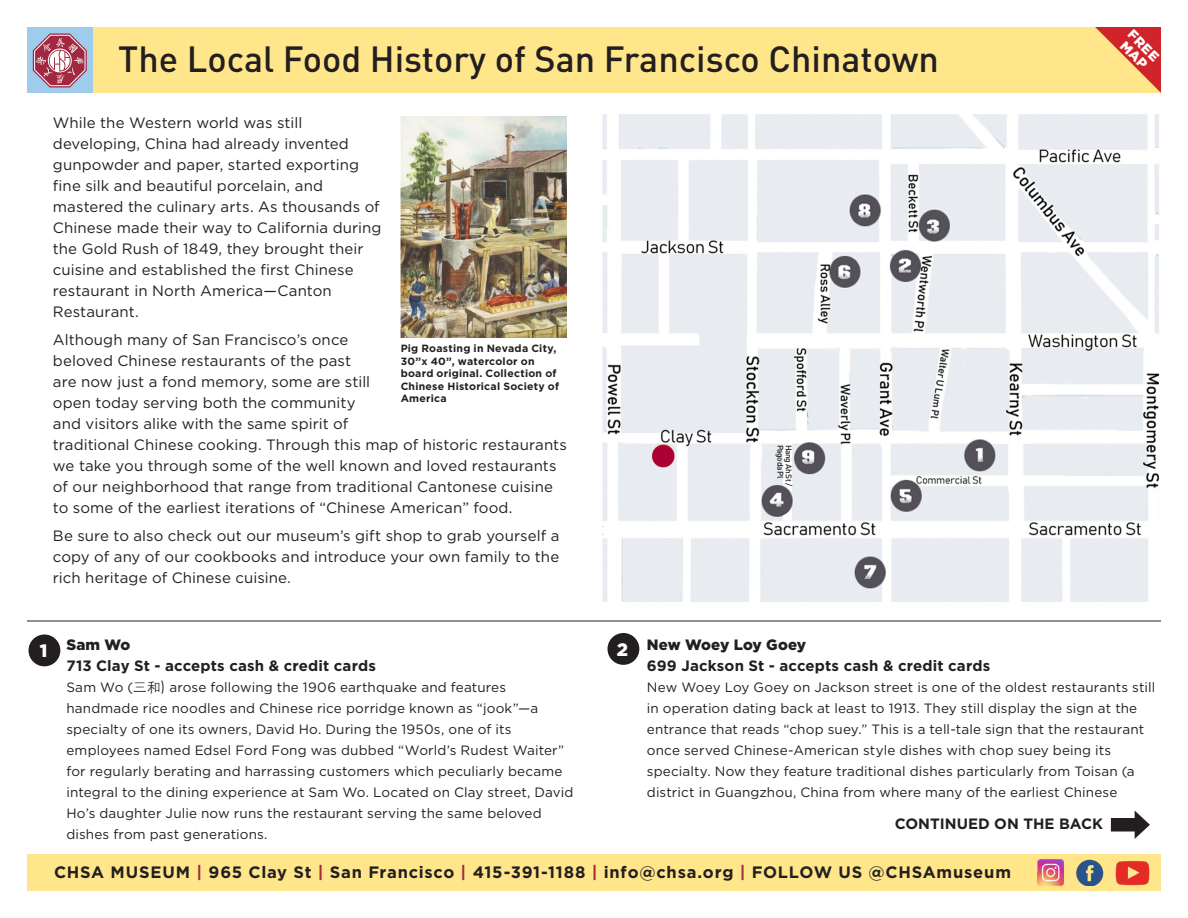
<style>
.page{position:relative;width:1188px;height:918px;background:#fff}
.page>*{position:absolute;margin:0;border:0;box-sizing:border-box;transform-origin:0 0}
.headline{font:500 36px "DIN";color:#231f20}
.t1{font:900 18px "Gotham";color:#fff}
.captions{font:700 16.5px "Gotham";letter-spacing:.045em;color:#231f20}
.map_text{font:15px/21px "Gotham";letter-spacing:.005em;color:#231f20}
.map_text-2{font:700 15px "Gotham";letter-spacing:.01em;color:#231f20}
.map_text-3{font:900 15px "Gotham";letter-spacing:.01em;color:#231f20}
.map_text-4{font:13.5px/21px "Gotham";letter-spacing:.01em;color:#231f20}
.t2{font:900 13.5px "Gotham";color:#fff}
.captions-2{font:700 10.5px/12.6px "Gotham";letter-spacing:.025em;color:#231f20}
.t3{font:500 8.25px "DIN";letter-spacing:-.05em;color:#231f20}
.s1{font-family:"ST Heiti SC";font-weight:300}
.s2{color:#a22842}
</style>
<div class="page">
<img style="left:603px;top:115px;width:556px;height:487px">
<img style="left:401px;top:116px;width:166px;height:221px">
<div style="left:27px;top:27px;width:1134px;height:66px;background:#ffe68b"></div>
<div style="left:27px;top:27px;width:66px;height:66px;background:#9fcbec"></div>
<svg style="left:33px;top:33px;width:54px;height:54px"></svg>
<div style="left:29px;top:635px;width:31px;height:31px;background:#231f20;border-radius:50%"></div>
<div style="left:607px;top:633px;width:32px;height:32px;background:#231f20;border-radius:50%"></div>
<div style="left:1111px;top:818px;width:29px;height:14px;background:#231f20"></div>
<svg style="left:1135px;top:811px;width:15px;height:28px"></svg>
<hr style="left:27px;top:621px;width:1134px;height:1px;background:#231f20">
<div style="left:27px;top:854px;width:1134px;height:37px;background:#ffe68b"></div>
<img style="left:1115px;top:861px;width:35px;height:25px">
<img style="left:1037px;top:859px;width:27px;height:27px">
<img style="left:1076px;top:859px;width:28px;height:27px">
<svg style="left:783px;top:442px;width:9px;height:79px"></svg>
<svg style="left:1095px;top:27px;width:66px;height:66px"></svg>
<p class="headline" style="left:118px;top:36px;width:822px">The Local Food History of San Francisco Chinatown</p>
<p class="map_text" style="left:53px;top:112px;width:330px">While the Western world was still developing, China had already invented gunpowder and paper, started exporting fine silk and beautiful porcelain, and mastered the culinary arts. As thousands of Chinese made their way to California during the Gold Rush of 1849, they brought their cuisine and established the first Chinese restaurant in North America—Canton Restaurant.</p>
<p class="map_text" style="left:53px;top:329px;width:516px">Although many of San Francisco’s once<br>beloved Chinese restaurants of the past<br>are now just a fond memory, some are still<br>open today serving both the community<br>and visitors alike with the same spirit of<br>traditional Chinese cooking. Through this map of historic restaurants we take you through some of the well known and loved restaurants of our neighborhood that range from traditional Cantonese cuisine to some of the earliest iterations of “Chinese American” food.</p>
<p class="map_text" style="left:53px;top:525px;width:508px;text-align:justify">Be sure to also check out our museum’s gift shop to grab yourself a copy of any of our cookbooks and introduce your own family to the rich heritage of Chinese cuisine.</p>
<p class="captions-2" style="left:401px;top:342px;width:160px">Pig Roasting in Nevada City,<br>30”x 40”, watercolor on board original. Collection of<br>Chinese Historical Society of<br>America</p>
<p class="t3" style="left:786px;top:445px;width:35px;rotate:90deg">Pagoda Pl</p>
<p class="t3" style="left:794px;top:445px;width:43px;rotate:90deg">Hang Ah St /</p>
<p class="t2" style="left:1136px;top:26px;width:39px;rotate:45deg">FREE</p>
<p class="map_text-3" style="left:647px;top:636px;width:161px">New Woey Loy Goey</p>
<p class="map_text-2" style="left:647px;top:657px;width:345px">699 Jackson St - accepts cash &amp; credit cards</p>
<p class="map_text-4" style="left:647px;top:676px;width:510px">New Woey Loy Goey on Jackson street is one of the oldest restaurants still in operation dating back at least to 1913. They still display the sign at the entrance that reads “chop suey.” This is a tell-tale sign that the restaurant once served Chinese-American style dishes with chop suey being its specialty. Now they feature traditional dishes particularly from Toisan (a district in Guangzhou, China from where many of the earliest Chinese</p>
<p class="map_text-3" style="left:66px;top:636px;width:66px">Sam Wo</p>
<p class="map_text-2" style="left:66px;top:657px;width:311px">713 Clay St - accepts cash &amp; credit cards</p>
<p class="map_text-4" style="left:66px;top:676px;width:508px">Sam Wo (<span class="s1">三和)</span> arose following the 1906 earthquake and features handmade rice noodles and Chinese rice porridge known as “jook”—a specialty of one its owners, David Ho. During the 1950s, one of its employees named Edsel Ford Fong was dubbed “World’s Rudest Waiter” for regularly berating and harrassing customers which peculiarly became integral to the dining experience at Sam Wo. Located on Clay street, David Ho’s daughter Julie now runs the restaurant serving the same beloved dishes from past generations.</p>
<p class="t1" style="left:40px;top:640px;width:9px">1</p>
<p class="t1" style="left:617px;top:639px;width:13px">2</p>
<p class="map_text-2" style="left:895px;top:815px;width:210px">CONTINUED ON THE BACK</p>
<p class="captions" style="left:54px;top:862px;width:959px">CHSA MUSEUM <span class="s2">|</span> 965 Clay St <span class="s2">|</span> San Francisco <span class="s2">|</span> 415-391-1188 <span class="s2">|</span> info@chsa.org <span class="s2">|</span> FOLLOW US @CHSAmuseum</p>
</div>
